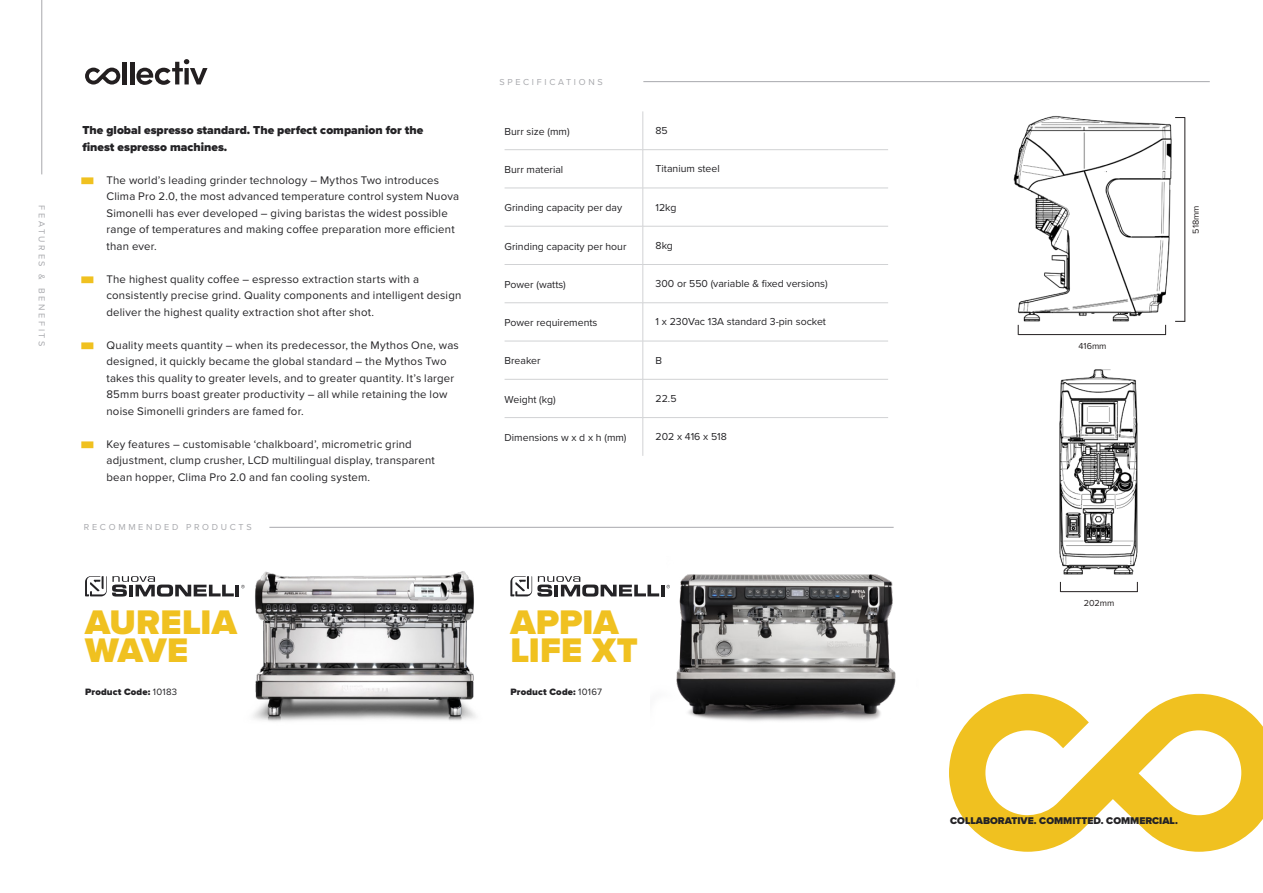
<style>
.page{position:relative;width:1263px;height:893px;background:#fff}
.page>*{position:absolute;margin:0;border:0;box-sizing:border-box;transform-origin:0 0}
.t1{font:900 35.4px/28.5px "Proxima Nova";letter-spacing:.005em;color:#f0c120}
.Subtitles{font:900 12px "Proxima Nova";color:#242326}
.t2{font:11.4px/16.5px "Proxima Nova";letter-spacing:.02em;color:#242326}
.t3{font:10.5px "Proxima Nova";color:#242326}
.t4{font:900 10.2px "Proxima Nova";color:#242326}
.t5{font:900 9.6px "Proxima Nova";letter-spacing:.015em;color:#242326}
.Subtitles-2{font:9px "Proxima Nova";letter-spacing:.3em;color:#a8a9ad}
.t6{font:9px "Proxima Nova";color:#231f20}
.s1{color:#f0c120}
.s2{font-weight:400}
</style>
<div class="page">
<img style="left:1013px;top:116px;width:164px;height:209px">
<img style="left:1059px;top:369px;width:79px;height:213px">
<svg style="left:949px;top:694px;width:314px;height:158px;fill:#f0c120"></svg>
<hr style="left:42px;top:0;width:1px;height:174px;background:#a8a9ad">
<hr style="left:643px;top:81px;width:567px;height:1px;background:#a8a9ad">
<hr style="left:642px;top:111px;width:1px;height:38px;background:#d1d2d4">
<hr style="left:642px;top:150px;width:1px;height:38px;background:#d1d2d4">
<hr style="left:642px;top:188px;width:1px;height:38px;background:#d1d2d4">
<hr style="left:642px;top:265px;width:1px;height:38px;background:#d1d2d4">
<hr style="left:642px;top:303px;width:1px;height:38px;background:#d1d2d4">
<hr style="left:642px;top:341px;width:1px;height:38px;background:#d1d2d4">
<hr style="left:642px;top:379px;width:1px;height:38px;background:#d1d2d4">
<hr style="left:642px;top:418px;width:1px;height:38px;background:#d1d2d4">
<hr style="left:505px;top:149px;width:138px;height:1px;background:#d1d2d4">
<hr style="left:643px;top:149px;width:245px;height:1px;background:#d1d2d4">
<hr style="left:505px;top:188px;width:138px;height:1px;background:#d1d2d4">
<hr style="left:643px;top:188px;width:245px;height:1px;background:#d1d2d4">
<hr style="left:505px;top:302px;width:138px;height:1px;background:#d1d2d4">
<hr style="left:643px;top:302px;width:245px;height:1px;background:#d1d2d4">
<hr style="left:505px;top:341px;width:138px;height:1px;background:#d1d2d4">
<hr style="left:643px;top:341px;width:245px;height:1px;background:#d1d2d4">
<hr style="left:505px;top:379px;width:138px;height:1px;background:#d1d2d4">
<hr style="left:643px;top:379px;width:245px;height:1px;background:#d1d2d4">
<hr style="left:505px;top:417px;width:138px;height:1px;background:#d1d2d4">
<hr style="left:643px;top:417px;width:245px;height:1px;background:#d1d2d4">
<hr style="left:505px;top:226px;width:138px;height:1px;background:#d1d2d4">
<hr style="left:643px;top:226px;width:245px;height:1px;background:#d1d2d4">
<hr style="left:505px;top:264px;width:138px;height:1px;background:#d1d2d4">
<hr style="left:643px;top:264px;width:245px;height:1px;background:#d1d2d4">
<hr style="left:642px;top:226px;width:1px;height:38px;background:#d1d2d4">
<hr style="left:1184px;top:118px;width:1px;height:204px;background:#231f20">
<hr style="left:1018px;top:334px;width:148px;height:1px;background:#231f20">
<hr style="left:1060px;top:591px;width:78px;height:1px;background:#231f20">
<hr style="left:269px;top:527px;width:625px;height:1px;background:#a8a9ad">
<svg style="left:85px;top:576px;width:130px;height:21px"></svg>
<svg style="left:514px;top:576px;width:136px;height:21px"></svg>
<img style="left:215px;top:571px;width:299px;height:151px">
<img style="left:650px;top:574px;width:246px;height:147px">
<div style="left:122px;top:62px;width:5px;height:22px;background:#231f20"></div>
<hr style="left:130px;top:62px;width:4px;height:22px;background:#231f20">
<svg style="left:136px;top:59px;width:71px;height:26px"></svg>
<svg style="left:85px;top:68px;width:35px;height:17px"></svg>
<p class="Subtitles-2" style="left:49px;top:205px;width:143px;rotate:90deg">FEATURES &amp; BENEFITS</p>
<p class="Subtitles" style="left:82px;top:121px;width:342px">The global espresso standard. The perfect companion for the</p>
<p class="Subtitles" style="left:82px;top:138px;width:146px">finest espresso machines.</p>
<p class="t2" style="left:106px;top:171px;width:354px;text-indent:-22px"><span class="s1">–</span> The world’s leading grinder technology – Mythos Two introduces Clima Pro 2.0, the most advanced temperature control system Nuova Simonelli has ever developed – giving baristas the widest possible range of temperatures and making coffee preparation more efficient than ever.</p>
<p class="t2" style="left:106px;top:270px;width:356px;text-indent:-22px"><span class="s1">–</span> The highest quality coffee – espresso extraction starts with a consistently precise grind. Quality components and intelligent design deliver the highest quality extraction shot after shot.</p>
<p class="t2" style="left:106px;top:336px;width:354px;text-indent:-22px"><span class="s1">–</span> Quality meets quantity – when its predecessor, the Mythos One, was designed, it quickly became the global standard – the Mythos Two takes this quality to greater levels, and to greater quantity. It’s larger 85mm burrs boast greater productivity – all while retaining the low noise Simonelli grinders are famed for.</p>
<p class="t2" style="left:106px;top:435px;width:330px;text-indent:-22px"><span class="s1">–</span> Key features – customisable ‘chalkboard’, micrometric grind adjustment, clump crusher, LCD multilingual display, transparent bean hopper, Clima Pro 2.0 and fan cooling system.</p>
<p class="Subtitles-2" style="left:84px;top:520px;width:169px">RECOMMENDED PRODUCTS</p>
<p class="t1" style="left:85px;top:607px;width:153px">AURELIA</p>
<p class="t1" style="left:85px;top:636px;width:105px">WAVE</p>
<p class="Subtitles-2" style="left:499px;top:75px;width:105px">SPECIFICATIONS</p>
<p class="t3" style="left:505px;top:123px;width:67px">Burr size (mm)</p>
<p class="t3" style="left:656px;top:123px;width:14px">85</p>
<p class="t3" style="left:505px;top:162px;width:60px">Burr material</p>
<p class="t3" style="left:656px;top:161px;width:66px">Titanium steel</p>
<p class="t3" style="left:505px;top:200px;width:119px">Grinding capacity per day</p>
<p class="t3" style="left:656px;top:199px;width:22px">12kg</p>
<p class="t3" style="left:505px;top:238px;width:123px">Grinding capacity per hour</p>
<p class="t3" style="left:656px;top:238px;width:19px">8kg</p>
<p class="t3" style="left:505px;top:276px;width:63px">Power (watts)</p>
<p class="t3" style="left:656px;top:276px;width:174px">300 or 550 (variable &amp; fixed versions)</p>
<p class="t3" style="left:505px;top:315px;width:94px">Power requirements</p>
<p class="t3" style="left:656px;top:314px;width:172px">1 x 230Vac 13A standard 3-pin socket</p>
<p class="t3" style="left:505px;top:353px;width:38px">Breaker</p>
<p class="t3" style="left:656px;top:352px;width:8px">B</p>
<p class="t3" style="left:505px;top:391px;width:53px">Weight (kg)</p>
<p class="t3" style="left:656px;top:391px;width:22px">22.5</p>
<p class="t3" style="left:505px;top:429px;width:123px">Dimensions w x d x h (mm)</p>
<p class="t3" style="left:656px;top:429px;width:73px">202 x 416 x 518</p>
<p class="t1" style="left:510px;top:607px;width:129px">APPIA<br>LIFE XT</p>
<p class="t5" style="left:85px;top:685px;width:94px">Product Code: <span class="s2">10183</span></p>
<p class="t5" style="left:510px;top:685px;width:93px">Product Code: <span class="s2">10167</span></p>
<p class="t6" style="left:1078px;top:339px;width:29px">416mm</p>
<p class="t6" style="left:1189px;top:234px;width:30px;rotate:-90deg">518mm</p>
<p class="t6" style="left:1084px;top:596px;width:32px">202mm</p>
<p class="t4" style="left:950px;top:813px;width:229px">COLLABORATIVE. COMMITTED. COMMERCIAL.</p>
</div>
